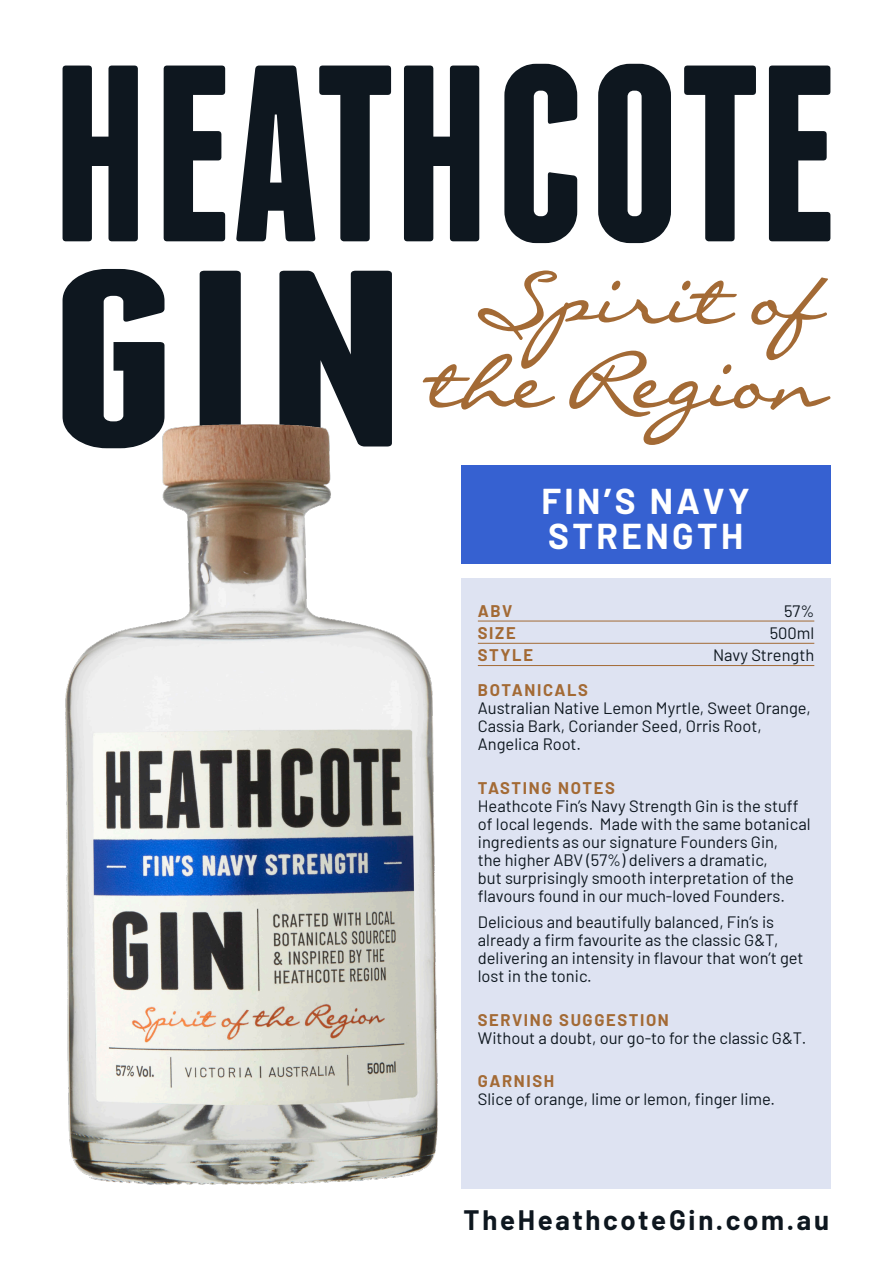
<style>
.page{position:relative;width:893px;height:1263px;background:#fff}
.page>*{position:absolute;margin:0;border:0;box-sizing:border-box;transform-origin:0 0}
.t1{font:700 35.1px/35.1px "Barlow";letter-spacing:.1em;color:#fff}
.t2{font:700 27.45px "Barlow";letter-spacing:.1em;color:#0e171f}
.Taste{font:16.5px/18px "Barlow";color:#0e171f}
.Head{font:700 16.5px "Barlow";letter-spacing:.1em;color:#a36a35}
.Head-2{font:16.5px "Barlow";color:#0e171f}
</style>
<div class="page">
<div style="left:461px;top:578px;width:369px;height:610px;background:#dee3f2"></div>
<hr style="left:478px;top:621px;width:336px;height:1px;background:#a36a35">
<hr style="left:478px;top:643px;width:336px;height:1px;background:#a36a35">
<hr style="left:478px;top:665px;width:336px;height:1px;background:#a36a35">
<div style="left:461px;top:465px;width:369px;height:98px;background:#3661d1"></div>
<svg style="left:63px;top:64px;width:767px;height:346px;fill:#0e171f"></svg>
<svg style="left:423px;top:270px;width:407px;height:175px"></svg>
<img style="left:63px;top:410px;width:375px;height:775px">
<p class="t1" style="left:541px;top:481px;width:210px">FIN’S NAVY<br>STRENGTH</p>
<p class="Head" style="left:478px;top:598px;width:36px">ABV</p>
<p class="Head-2" style="left:784px;top:599px;width:32px">57%</p>
<p class="Head" style="left:478px;top:621px;width:39px">SIZE</p>
<p class="Head-2" style="left:770px;top:621px;width:46px">500ml</p>
<p class="Head" style="left:478px;top:643px;width:57px">STYLE</p>
<p class="Head-2" style="left:713px;top:643px;width:103px">Navy Strength</p>
<p class="Head" style="left:478px;top:678px;width:112px">BOTANICALS</p>
<p class="Taste" style="left:478px;top:698px;width:334px">Australian Native Lemon Myrtle, Sweet Orange,<br>Cassia Bark, Coriander Seed, Orris Root,<br>Angelica Root.</p>
<p class="Head" style="left:478px;top:775px;width:138px">TASTING NOTES</p>
<p class="Taste" style="left:478px;top:795px;width:334px">Heathcote Fin’s Navy Strength Gin is the stuff of local legends. Made with the same botanical ingredients as our signature Founders Gin,<br>the higher ABV (57%) delivers a dramatic,<br>but surprisingly smooth interpretation of the flavours found in our much-loved Founders.</p>
<p class="Taste" style="left:478px;top:912px;width:327px">Delicious and beautifully balanced, Fin’s is already a firm favourite as the classic G&amp;T, delivering an intensity in flavour that won’t get lost in the tonic.</p>
<p class="Head" style="left:478px;top:1007px;width:193px">SERVING SUGGESTION</p>
<p class="Taste" style="left:478px;top:1027px;width:330px">Without a doubt, our go-to for the classic G&amp;T.</p>
<p class="Head" style="left:478px;top:1069px;width:78px">GARNISH</p>
<p class="Taste" style="left:478px;top:1089px;width:299px">Slice of orange, lime or lemon, finger lime.</p>
<h2 class="t2" style="left:464px;top:1200px;width:367px">TheHeathcoteGin.com.au</h2>
</div>
